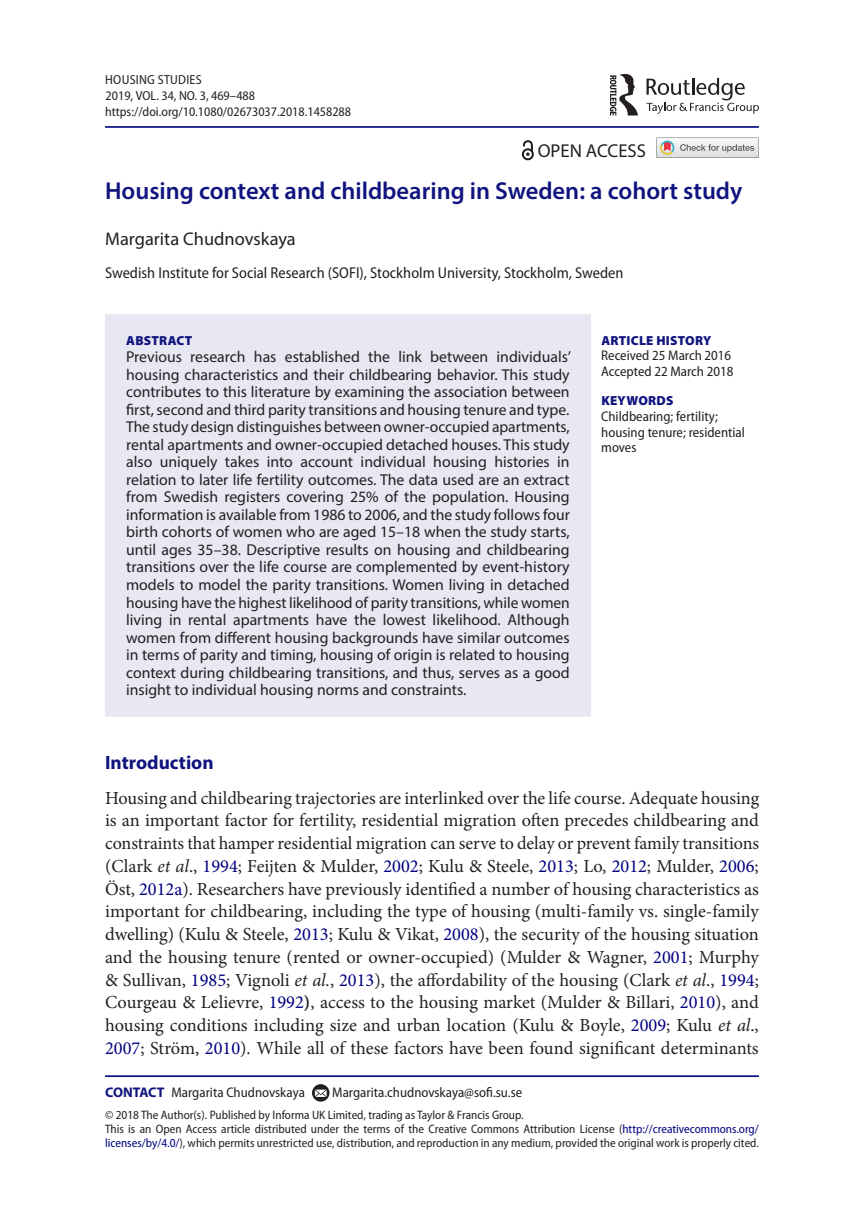
<style>
.page{position:relative;width:864px;height:1231px;background:#fff}
.page>*{position:absolute;margin:0;border:0;box-sizing:border-box;transform-origin:0 0}
.t1{font:600 24.5px "Myriad Pro";color:#10147e}
.t2{font:700 19.25px "Myriad Pro";color:#10147e}
.t3{font:18.72px "Myriad Pro";color:#231f20}
.t4{font:18.38px/22.8px "Minion Pro";color:#231f20;text-align:justify}
.t5{font:18.38px "Myriad Pro";color:#231f20}
.t6{font:15.75px/17.5px "Myriad Pro";color:#231f20;text-align:justify}
.t7{font:semi-condensed 15.75px "Myriad Pro";color:#231f20}
.t8{font:semi-condensed 14px/15.8px "Myriad Pro";color:#231f20}
.t9{font:semi-condensed 13.12px "Myriad Pro";color:#231f20}
.t10{font:semi-condensed 13.12px/15.8px "Myriad Pro";letter-spacing:.02em;color:#231f20}
.t11{font:900 13.12px "Myriad Pro";letter-spacing:.02em;color:#10147e}
.t12{font:semi-condensed 12.25px/14px "Myriad Pro";color:#231f20}
.s1{font-style:italic}
.s2{color:#000080}
.s3{font-weight:700}
.s4{font-weight:700;font-stretch:normal;color:#10147e}
</style>
<div class="page">
<hr style="left:105px;top:126px;width:653px;height:2px;background:#10147e">
<div style="left:105px;top:314px;width:485px;height:402px;background:#e7e8f2"></div>
<hr style="left:105px;top:1075px;width:653px;height:1px;background:#10147e">
<svg style="left:312px;top:1083px;width:17px;height:18px"></svg>
<svg style="left:315px;top:1089px;width:11px;height:7px"></svg>
<svg style="left:646px;top:78px;width:112px;height:36px"></svg>
<svg style="left:609px;top:74px;width:28px;height:42px"></svg>
<svg style="left:656px;top:137px;width:102px;height:21px"></svg>
<svg style="left:521px;top:140px;width:12px;height:20px"></svg>
<p class="t10" style="left:105px;top:73px;width:151px">HOUSING STUDIES<br>2019, VOL. 34, NO. 3, 469–488</p>
<p class="t9" style="left:105px;top:104px;width:247px">https://doi.org/10.1080/02673037.2018.1458288</p>
<p class="t3" style="left:537px;top:140px;width:110px">OPEN ACCESS</p>
<h1 class="t1" style="left:105px;top:176px;width:638px">Housing context and childbearing in Sweden: a cohort study</h1>
<p class="t5" style="left:105px;top:228px;width:192px">Margarita Chudnovskaya</p>
<p class="t7" style="left:105px;top:264px;width:519px">Swedish Institute for Social Research (SOFI), Stockholm University, Stockholm, Sweden</p>
<p class="t11" style="left:126px;top:333px;width:68px">ABSTRACT</p>
<p class="t6" style="left:126px;top:348px;width:446px">Previous research has established the link between individuals’ housing characteristics and their childbearing behavior. This study contributes to this literature by examining the association between first, second and third parity transitions and housing tenure and type.<br>The study design distinguishes between owner-occupied apartments, rental apartments and owner-occupied detached houses. This study also uniquely takes into account individual housing histories in relation to later life fertility outcomes. The data used are an extract from Swedish registers covering 25% of the population. Housing information is available from 1986 to 2006, and the study follows four birth cohorts of women who are aged 15–18 when the study starts, until ages 35–38. Descriptive results on housing and childbearing transitions over the life course are complemented by event-history models to model the parity transitions. Women living in detached housing have the highest likelihood of parity transitions, while women living in rental apartments have the lowest likelihood. Although women from different housing backgrounds have similar outcomes in terms of parity and timing, housing of origin is related to housing context during childbearing transitions, and thus, serves as a good insight to individual housing norms and constraints.</p>
<p class="t11" style="left:601px;top:333px;width:111px">ARTICLE HISTORY</p>
<p class="t8" style="left:601px;top:348px;width:134px">Received 25 March 2016<br>Accepted 22 March 2018</p>
<p class="t11" style="left:601px;top:393px;width:74px">KEYWORDS</p>
<p class="t8" style="left:601px;top:408px;width:145px">Childbearing; fertility; housing tenure; residential moves</p>
<p class="t2" style="left:105px;top:750px;width:110px">Introduction</p>
<p class="t4" style="left:105px;top:786px;width:655px">Housing and childbearing trajectories are interlinked over the life course. Adequate housing is an important factor for fertility, residential migration often precedes childbearing and constraints that hamper residential migration can serve to delay or prevent family transitions (Clark <span class="s1">et al</span>., <span class="s2">1994</span>; Feijten &amp; Mulder, <span class="s2">2002</span>; Kulu &amp; Steele, <span class="s2">2013</span>; Lo, <span class="s2">2012</span>; Mulder, <span class="s2">2006</span>; Öst, <span class="s2">2012a</span>). Researchers have previously identified a number of housing characteristics as important for childbearing, including the type of housing (multi-family vs. single-family dwelling) (Kulu &amp; Steele, <span class="s2">2013</span>; Kulu &amp; Vikat, <span class="s2">2008</span>), the security of the housing situation and the housing tenure (rented or owner-occupied) (Mulder &amp; Wagner, <span class="s2">2001</span>; Murphy &amp; Sullivan, <span class="s2">1985</span>; Vignoli <span class="s1">et al.</span>, <span class="s2">2013</span>), the affordability of the housing (Clark <span class="s1">et al</span>., <span class="s2">1994</span>; Courgeau &amp; Lelievre, <span class="s2">1992</span><span class="s3">)</span>, access to the housing market (Mulder &amp; Billari, <span class="s2">2010</span>), and housing conditions including size and urban location (Kulu &amp; Boyle, <span class="s2">2009</span>; Kulu <span class="s1">et al</span>., <span class="s2">2007</span>; Ström, <span class="s2">2010</span>). While all of these factors have been found significant determinants</p>
<p class="t8" style="left:105px;top:1084px;width:201px"><span class="s4">CONTACT</span> Margarita Chudnovskaya</p>
<p class="t8" style="left:332px;top:1084px;width:191px">Margarita.chudnovskaya@sofi.su.se</p>
<p class="t12" style="left:105px;top:1107px;width:655px">© 2018 The Author(s). Published by Informa UK Limited, trading as Taylor &amp; Francis Group.<br>This is an Open Access article distributed under the terms of the Creative Commons Attribution License (<span class="s2">http://creativecommons.org/ licenses/by/4.0/</span>), which permits unrestricted use, distribution, and reproduction in any medium, provided the original work is properly cited.</p>
</div>
